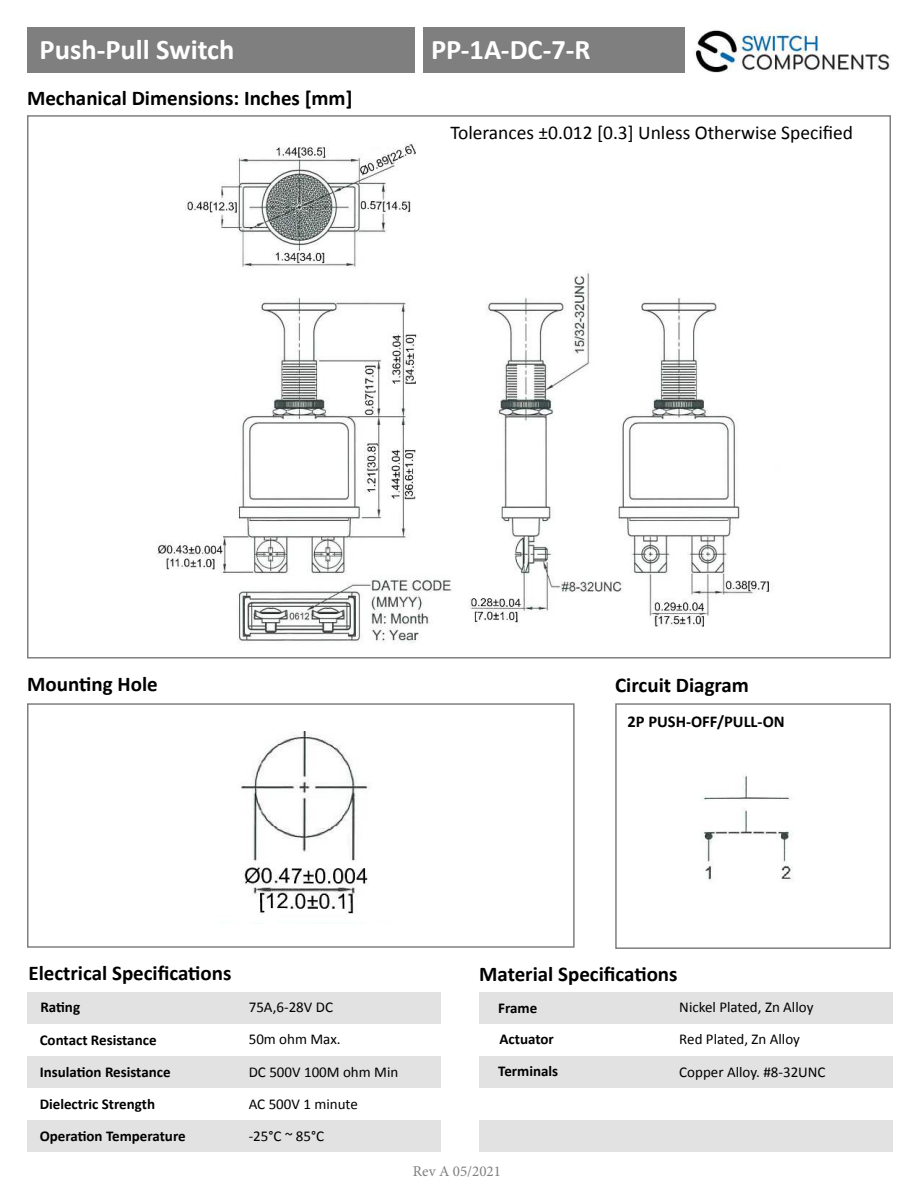
<style>
.page{position:relative;width:918px;height:1188px;background:#fff}
.page>*{position:absolute;margin:0;border:0;box-sizing:border-box;transform-origin:0 0}
.t1{font:700 28.5px "Calibri";color:#fff}
.t2{font:700 21px "Calibri";color:#000}
.t3{font:19.5px "Calibri";color:#000}
.t4{font:700 16.5px "Calibri";color:#000}
.t5{font:15px/31.8px "Calibri";color:#000}
.t6{font:700 15px/32px "Calibri";color:#000}
.t7{font:15px "Minion Pro";color:#7f7f7f}
</style>
<div class="page">
<img style="left:695px;top:30px;width:196px;height:43px">
<div style="left:27px;top:703px;width:548px;height:245px;border:2px solid #7f7f7f"></div>
<div style="left:615px;top:703px;width:276px;height:246px;border:2px solid #7f7f7f"></div>
<div style="left:27px;top:27px;width:388px;height:46px;background:#7f7f7f"></div>
<div style="left:423px;top:27px;width:262px;height:46px;background:#7f7f7f"></div>
<div style="left:27px;top:992px;width:414px;height:31px;background:#e2e2e2"></div>
<div style="left:479px;top:992px;width:414px;height:31px;background:#e2e2e2"></div>
<div style="left:27px;top:1056px;width:414px;height:32px;background:#e2e2e2"></div>
<div style="left:479px;top:1056px;width:414px;height:32px;background:#e2e2e2"></div>
<div style="left:27px;top:1120px;width:414px;height:32px;background:#e2e2e2"></div>
<div style="left:479px;top:1120px;width:414px;height:32px;background:#e2e2e2"></div>
<img style="left:241px;top:731px;width:127px;height:183px">
<img style="left:157px;top:143px;width:613px;height:501px">
<div style="left:553px;top:270px;width:21px;height:23px;background:#fff"></div>
<img style="left:701px;top:775px;width:92px;height:107px">
<h1 class="t1" style="left:40px;top:39px;width:196px">Push-Pull Switch</h1>
<h1 class="t1" style="left:431px;top:39px;width:161px">PP-1A-DC-7-R</h1>
<h2 class="t2" style="left:27px;top:91px;width:327px">Mechanical Dimensions: Inches [mm]</h2>
<h3 class="t3" style="left:450px;top:120px;width:404px">Tolerances ±0.012 [0.3] Unless Otherwise Speci昀椀ed</h3>
<h2 class="t2" style="left:27px;top:669px;width:132px">Moun琀椀ng Hole</h2>
<h2 class="t2" style="left:615px;top:671px;width:135px">Circuit Diagram</h2>
<p class="t4" style="left:627px;top:710px;width:159px">2P PUSH-OFF/PULL-ON</p>
<h2 class="t2" style="left:28px;top:958px;width:205px">Electrical Speci昀椀ca琀椀ons</h2>
<h2 class="t2" style="left:479px;top:959px;width:200px">Material Speci昀椀ca琀椀ons</h2>
<p class="t6" style="left:40px;top:991px;width:41px">Ra琀椀ng</p>
<p class="t6" style="left:40px;top:1025px;width:148px">Contact Resistance<br>Insula琀椀on Resistance<br>Dielectric Strength<br>Opera琀椀on Temperature</p>
<p class="t5" style="left:249px;top:992px;width:86px">75A,6-28V DC</p>
<p class="t6" style="left:498px;top:993px;width:41px">Frame</p>
<p class="t5" style="left:249px;top:1024px;width:93px">50m ohm Max.</p>
<p class="t6" style="left:499px;top:1024px;width:56px">Actuator</p>
<p class="t5" style="left:249px;top:1058px;width:151px">DC 500V 100M ohm Min<br>AC 500V 1 minute<br>-25°C ~ 85°C</p>
<p class="t6" style="left:498px;top:1055px;width:62px">Terminals</p>
<p class="t7" style="left:413px;top:1162px;width:90px">Rev A 05/2021</p>
<p class="t5" style="left:679px;top:992px;width:136px">Nickel Plated, Zn Alloy</p>
<p class="t5" style="left:679px;top:1024px;width:122px">Red Plated, Zn Alloy</p>
<p class="t5" style="left:679px;top:1057px;width:148px">Copper Alloy. #8-32UNC</p>
</div>
